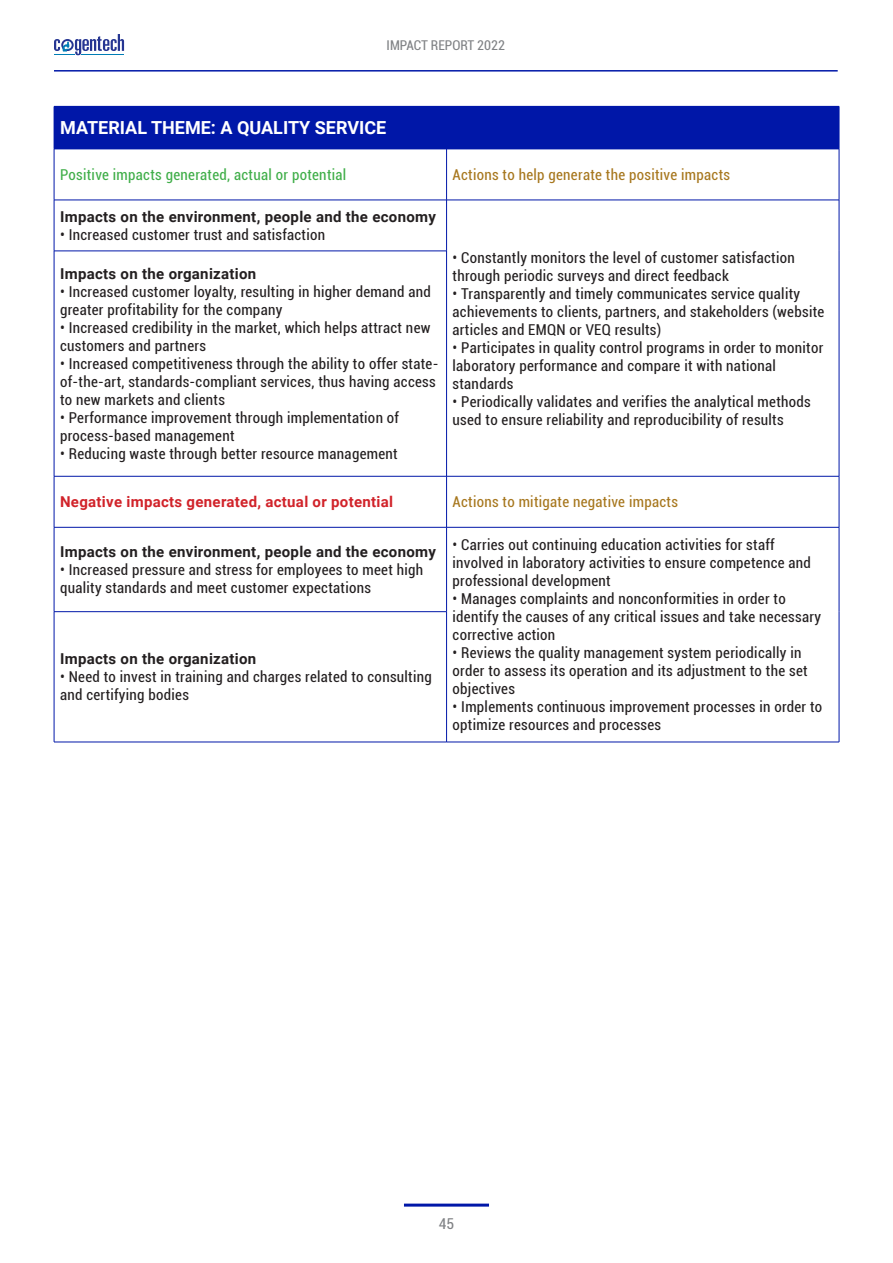
<style>
.page{position:relative;width:893px;height:1263px;background:#fff}
.page>*{position:absolute;margin:0;border:0;box-sizing:border-box;transform-origin:0 0}
.t1{font:700 18px "Roboto";color:#fff}
.Tabella_Testo_piccolo_copy_-_tabelle_fin{font:condensed 15px/18px "Roboto";letter-spacing:.02em;color:#231f20}
.Tabella_Testo_piccolo_copy_-_tabelle_fin-2{font:700 15px "Roboto";letter-spacing:.02em;color:#231f20}
.Tabella_Testo_piccolo_copy_-_tabelle_fin-3{font:condensed 15px "Roboto";letter-spacing:.02em;color:#a7771e}
.Tabella_Testo_piccolo_copy_-_tabelle_fin-4{font:condensed 15px "Roboto";letter-spacing:.02em;color:#40ae49}
.Tabella_Testo_piccolo_copy_-_tabelle_fin-5{font:700 15px "Roboto";letter-spacing:.02em;color:#d1232a}
.t2{font:condensed 15px "Roboto";color:#808285}
.t3{font:condensed 13.5px "Roboto";color:#808285}
</style>
<div class="page">
<svg style="left:54px;top:34px;width:70px;height:21px"></svg>
<hr style="left:54px;top:70px;width:784px;height:2px;background:#0018a8">
<hr style="left:404px;top:1203px;width:85px;height:3px;background:#0017a8">
<div style="left:54px;top:106px;width:785px;height:43px;background:#0017a8"></div>
<hr style="left:839px;top:106px;width:1px;height:43px;background:#0017a8">
<hr style="left:54px;top:149px;width:393px;height:1px;background:#0017a8">
<hr style="left:54px;top:149px;width:1px;height:51px;background:#0017a8">
<hr style="left:447px;top:149px;width:392px;height:1px;background:#0017a8">
<hr style="left:446px;top:149px;width:1px;height:51px;background:#0017a8">
<hr style="left:839px;top:149px;width:1px;height:51px;background:#0017a8">
<hr style="left:54px;top:200px;width:393px;height:1px;background:#0017a8">
<hr style="left:54px;top:200px;width:1px;height:51px;background:#0017a8">
<hr style="left:447px;top:200px;width:392px;height:1px;background:#0017a8">
<hr style="left:446px;top:200px;width:1px;height:51px;background:#0017a8">
<hr style="left:839px;top:200px;width:1px;height:51px;background:#0017a8">
<hr style="left:54px;top:251px;width:393px;height:1px;background:#0017a8">
<hr style="left:54px;top:251px;width:1px;height:225px;background:#0017a8">
<hr style="left:446px;top:251px;width:1px;height:225px;background:#0017a8">
<hr style="left:839px;top:251px;width:1px;height:225px;background:#0017a8">
<hr style="left:54px;top:476px;width:393px;height:1px;background:#0017a8">
<hr style="left:54px;top:476px;width:1px;height:51px;background:#0017a8">
<hr style="left:447px;top:476px;width:392px;height:1px;background:#0017a8">
<hr style="left:446px;top:476px;width:1px;height:51px;background:#0017a8">
<hr style="left:839px;top:476px;width:1px;height:51px;background:#0017a8">
<hr style="left:54px;top:527px;width:393px;height:1px;background:#0017a8">
<hr style="left:54px;top:527px;width:1px;height:85px;background:#0017a8">
<hr style="left:447px;top:527px;width:392px;height:1px;background:#0017a8">
<hr style="left:446px;top:527px;width:1px;height:85px;background:#0017a8">
<hr style="left:839px;top:527px;width:1px;height:85px;background:#0017a8">
<hr style="left:839px;top:612px;width:1px;height:130px;background:#0017a8">
<hr style="left:447px;top:742px;width:392px;height:1px;background:#0017a8">
<hr style="left:54px;top:611px;width:393px;height:1px;background:#0017a8">
<hr style="left:54px;top:612px;width:1px;height:130px;background:#0017a8">
<hr style="left:446px;top:612px;width:1px;height:130px;background:#0017a8">
<hr style="left:54px;top:742px;width:393px;height:1px;background:#0017a8">
<p class="t3" style="left:387px;top:36px;width:120px">IMPACT REPORT 2022</p>
<p class="t1" style="left:60px;top:115px;width:328px">MATERIAL THEME: A QUALITY SERVICE</p>
<p class="Tabella_Testo_piccolo_copy_-_tabelle_fin-4" style="left:60px;top:164px;width:288px">Positive impacts generated, actual or potential</p>
<p class="Tabella_Testo_piccolo_copy_-_tabelle_fin-3" style="left:453px;top:164px;width:279px">Actions to help generate the positive impacts</p>
<p class="Tabella_Testo_piccolo_copy_-_tabelle_fin-2" style="left:60px;top:206px;width:377px">Impacts on the environment, people and the economy</p>
<p class="Tabella_Testo_piccolo_copy_-_tabelle_fin" style="left:60px;top:225px;width:267px">• Increased customer trust and satisfaction</p>
<p class="Tabella_Testo_piccolo_copy_-_tabelle_fin" style="left:453px;top:248px;width:344px">• Constantly monitors the level of customer satisfaction through periodic surveys and direct feedback</p>
<p class="Tabella_Testo_piccolo_copy_-_tabelle_fin" style="left:453px;top:284px;width:373px">• Transparently and timely communicates service quality achievements to clients, partners, and stakeholders (website articles and EMQN or VEQ results)</p>
<p class="Tabella_Testo_piccolo_copy_-_tabelle_fin" style="left:453px;top:338px;width:372px">• Participates in quality control programs in order to monitor laboratory performance and compare it with national standards</p>
<p class="Tabella_Testo_piccolo_copy_-_tabelle_fin" style="left:453px;top:392px;width:360px">• Periodically validates and verifies the analytical methods used to ensure reliability and reproducibility of results</p>
<p class="Tabella_Testo_piccolo_copy_-_tabelle_fin-2" style="left:60px;top:263px;width:198px">Impacts on the organization</p>
<p class="Tabella_Testo_piccolo_copy_-_tabelle_fin" style="left:60px;top:282px;width:372px">• Increased customer loyalty, resulting in higher demand and greater profitability for the company</p>
<p class="Tabella_Testo_piccolo_copy_-_tabelle_fin" style="left:60px;top:318px;width:372px">• Increased credibility in the market, which helps attract new customers and partners</p>
<p class="Tabella_Testo_piccolo_copy_-_tabelle_fin" style="left:60px;top:354px;width:380px">• Increased competitiveness through the ability to offer state&shy;of-the-art, standards-compliant services, thus having access to new markets and clients</p>
<p class="Tabella_Testo_piccolo_copy_-_tabelle_fin" style="left:60px;top:408px;width:340px">• Performance improvement through implementation of process-based management</p>
<p class="Tabella_Testo_piccolo_copy_-_tabelle_fin" style="left:60px;top:444px;width:339px">• Reducing waste through better resource management</p>
<p class="Tabella_Testo_piccolo_copy_-_tabelle_fin-5" style="left:60px;top:492px;width:335px">Negative impacts generated, actual or potential</p>
<p class="Tabella_Testo_piccolo_copy_-_tabelle_fin-3" style="left:453px;top:492px;width:227px">Actions to mitigate negative impacts</p>
<p class="Tabella_Testo_piccolo_copy_-_tabelle_fin-2" style="left:60px;top:541px;width:377px">Impacts on the environment, people and the economy</p>
<p class="Tabella_Testo_piccolo_copy_-_tabelle_fin" style="left:60px;top:560px;width:365px">• Increased pressure and stress for employees to meet high quality standards and meet customer expectations</p>
<p class="Tabella_Testo_piccolo_copy_-_tabelle_fin" style="left:453px;top:535px;width:360px">• Carries out continuing education activities for staff involved in laboratory activities to ensure competence and professional development</p>
<p class="Tabella_Testo_piccolo_copy_-_tabelle_fin" style="left:453px;top:589px;width:370px">• Manages complaints and nonconformities in order to identify the causes of any critical issues and take necessary corrective action</p>
<p class="Tabella_Testo_piccolo_copy_-_tabelle_fin" style="left:453px;top:643px;width:357px">• Reviews the quality management system periodically in order to assess its operation and its adjustment to the set objectives</p>
<p class="Tabella_Testo_piccolo_copy_-_tabelle_fin" style="left:453px;top:697px;width:371px">• Implements continuous improvement processes in order to optimize resources and processes</p>
<p class="Tabella_Testo_piccolo_copy_-_tabelle_fin-2" style="left:60px;top:649px;width:198px">Impacts on the organization</p>
<p class="Tabella_Testo_piccolo_copy_-_tabelle_fin" style="left:60px;top:668px;width:373px">• Need to invest in training and charges related to consulting and certifying bodies</p>
<p class="t2" style="left:439px;top:1213px;width:17px">45</p>
</div>
